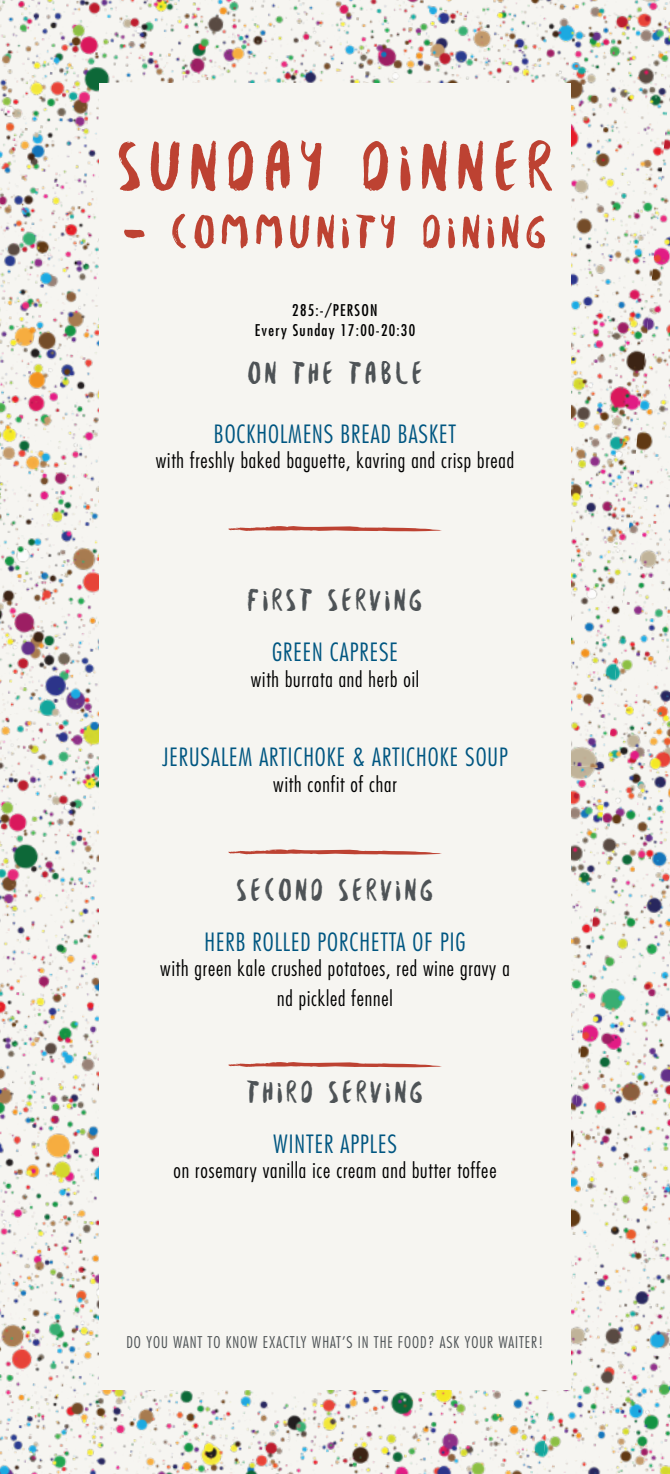
<style>
.page{position:relative;width:670px;height:1474px;background:#fff}
.page>*{position:absolute;margin:0;border:0;box-sizing:border-box;transform-origin:0 0}
.t1{font:75.25px "Besom";letter-spacing:.08em;color:#bd4232}
.t2{font:50.75px "Besom";letter-spacing:.08em;color:#bd4232}
.t3{font:33.77px "Besom";letter-spacing:.08em;color:#4e5356;scale:.93 1}
.t4{font:300 condensed 24.5px "Futura Std";letter-spacing:.04em;color:#005681}
.t5{font:300 condensed 21px/29.4px "Futura Std";letter-spacing:.04em;color:#000;text-align:center}
.t6{font:300 condensed 15.75px "Futura Std";letter-spacing:.06em;color:#4e5356}
.t7{font:condensed 15.75px/19.2px "Futura Std";letter-spacing:.08em;color:#000;text-align:center}
</style>
<div class="page">
<img style="left:0;top:768px;width:542px;height:705px">
<img style="left:542px;top:768px;width:128px;height:705px">
<img style="left:0;top:0;width:670px;height:768px">
<img style="left:607px;top:81px;width:63px;height:693px">
<div style="left:99px;top:84px;width:471px;height:1305px;background:#f6f5f1"></div>
<svg style="left:228px;top:1062px;width:214px;height:5px"></svg>
<svg style="left:228px;top:849px;width:214px;height:5px"></svg>
<svg style="left:228px;top:526px;width:214px;height:5px"></svg>
<h1 class="t1" style="left:116px;top:111px;width:439px">SUNDAY DINNER</h1>
<h2 class="t2" style="left:122px;top:195px;width:427px">- COMMUNITY DINING</h2>
<p class="t7" style="left:255px;top:301px;width:162px">285:-/PERSON<br>Every Sunday 17:00-20:30</p>
<h3 class="t3" style="left:247px;top:348px;width:190px">ON THE TABLE</h3>
<p class="t4" style="left:214px;top:419px;width:243px">BOCKHOLMENS BREAD BASKET</p>
<p class="t5" style="left:156px;top:445px;width:360px">with freshly baked baguette, kavring and crisp bread</p>
<h3 class="t3" style="left:247px;top:575px;width:191px">FIRST SERVING</h3>
<p class="t4" style="left:272px;top:637px;width:127px">GREEN CAPRESE</p>
<p class="t5" style="left:251px;top:664px;width:170px">with burrata and herb oil</p>
<p class="t4" style="left:162px;top:742px;width:347px">JERUSALEM ARTICHOKE &amp; ARTICHOKE SOUP</p>
<p class="t5" style="left:273px;top:769px;width:125px">with confit of char</p>
<h3 class="t3" style="left:236px;top:865px;width:214px">SECOND SERVING</h3>
<p class="t4" style="left:204px;top:927px;width:262px">HERB ROLLED PORCHETTA OF PIG</p>
<p class="t5" style="left:160px;top:954px;width:351px">with green kale crushed potatoes, red wine gravy a nd pickled fennel</p>
<h3 class="t3" style="left:246px;top:1066px;width:192px">THIRD SERVING</h3>
<p class="t4" style="left:273px;top:1129px;width:125px">WINTER APPLES</p>
<p class="t5" style="left:173px;top:1155px;width:325px">on rosemary vanilla ice cream and butter toffee</p>
<p class="t6" style="left:126px;top:1332px;width:418px">DO YOU WANT TO KNOW EXACTLY WHAT’S IN THE FOOD? ASK YOUR WAITER!</p>
</div>
